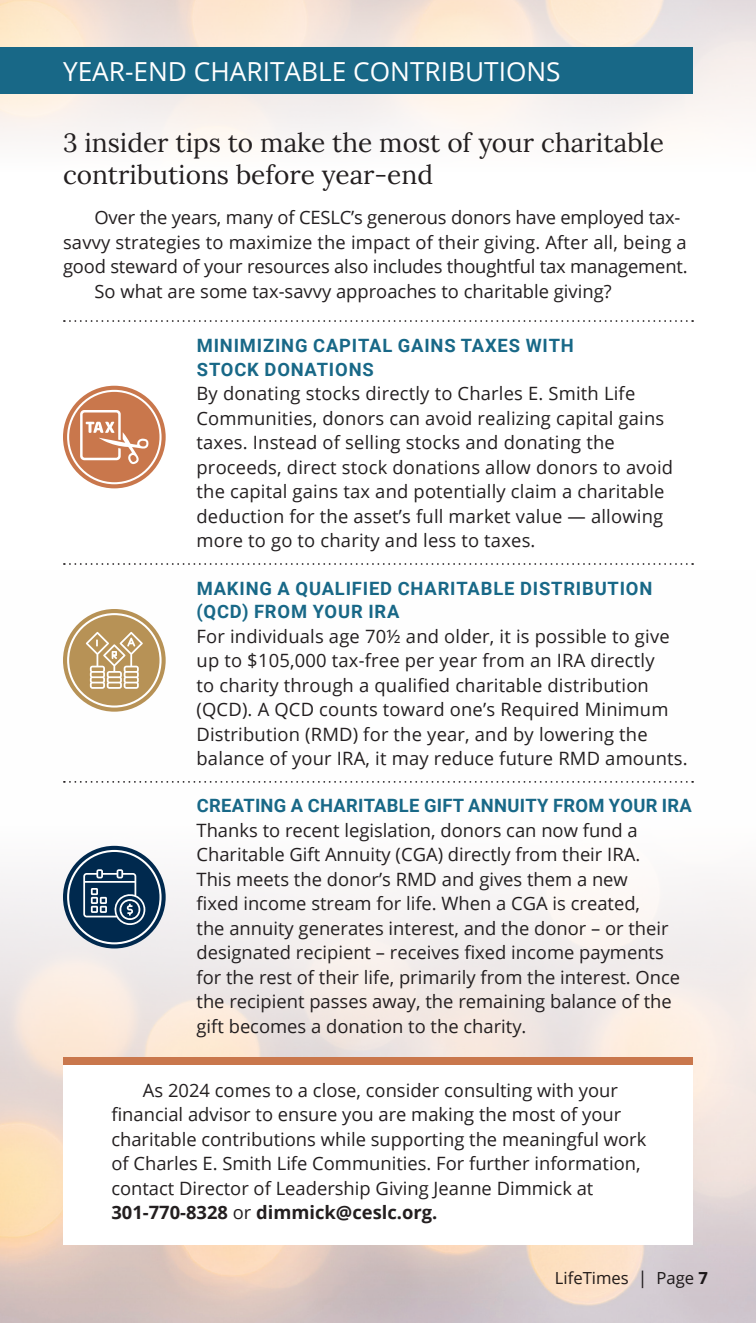
<style>
.page{position:relative;width:756px;height:1323px;background:#fff}
.page>*{position:absolute;margin:0;border:0;box-sizing:border-box;transform-origin:0 0}
.t1{font:26.25px/31.5px "Lora";color:#231f20}
.t2{font:26.25px "Open Sans";color:#fff}
.t3{font:18.38px/24.5px "Open Sans";color:#231f20}
.t4{font:700 18.38px/23.6px "Roboto";letter-spacing:.045em;color:#186887}
.t5{font:700 18.38px "Roboto";letter-spacing:.015em;color:#186887}
.t6{font:16.62px "Open Sans";color:#231f20}
.s1{font-weight:700}
.s2{font-size:17.5px}
</style>
<div class="page">
<img style="left:0;top:609px;width:756px;height:714px">
<div style="left:63px;top:1057px;width:630px;height:187px;background:#fff"></div>
<div style="left:63px;top:1057px;width:630px;height:8px;background:#c9774c"></div>
<div style="left:0;top:47px;width:693px;height:47px;background:#186887"></div>
<svg style="left:63px;top:386px;width:103px;height:102px;background:#ce845e"></svg>
<svg style="left:80px;top:410px;width:68px;height:54px"></svg>
<div style="left:67px;top:390px;width:95px;height:94px;border:2px solid #fff;border-radius:50%"></div>
<svg style="left:63px;top:609px;width:103px;height:103px;background:#be9c66"></svg>
<div style="left:67px;top:613px;width:95px;height:95px;border:2px solid #fff;border-radius:50%"></div>
<svg style="left:86px;top:632px;width:57px;height:57px"></svg>
<svg style="left:63px;top:846px;width:103px;height:102px;background:#183d5f"></svg>
<div style="left:67px;top:850px;width:95px;height:94px;border:2px solid #fff;border-radius:50%"></div>
<svg style="left:83px;top:869px;width:62px;height:56px;background:#405e7a"></svg>
<svg style="left:64px;top:563px;width:629px;height:2px"></svg>
<svg style="left:64px;top:320px;width:629px;height:2px"></svg>
<svg style="left:64px;top:781px;width:629px;height:2px"></svg>
<h1 class="t2" style="left:63px;top:53px;width:499px">YEAR-END CHARITABLE CONTRIBUTIONS</h1>
<h1 class="t1" style="left:63px;top:126px;width:602px">3 insider tips to make the most of your charitable contributions before year-end</h1>
<p class="t3" style="left:94px;top:205px;width:587px">Over the years, many of CESLC’s generous donors have employed tax-</p>
<p class="t3" style="left:63px;top:229px;width:625px">savvy strategies to maximize the impact of their giving. After all, being a</p>
<p class="t3" style="left:63px;top:254px;width:626px">good steward of your resources also includes thoughtful tax management.</p>
<p class="t3" style="left:94px;top:278px;width:519px">So what are some tax-savvy approaches to charitable giving?</p>
<p class="t4" style="left:197px;top:333px;width:379px">MINIMIZING CAPITAL GAINS TAXES WITH<br>STOCK DONATIONS</p>
<p class="t3" style="left:197px;top:381px;width:478px">By donating stocks directly to Charles E. Smith Life Communities, donors can avoid realizing capital gains taxes. Instead of selling stocks and donating the proceeds, direct stock donations allow donors to avoid the capital gains tax and potentially claim a charitable deduction for the asset’s full market value — allowing more to go to charity and less to taxes.</p>
<p class="t4" style="left:197px;top:576px;width:457px">MAKING A QUALIFIED CHARITABLE DISTRIBUTION (QCD) FROM YOUR IRA</p>
<p class="t3" style="left:197px;top:623px;width:493px">For individuals age 70½ and older, it is possible to give up to $105,000 tax-free per year from an IRA directly<br>to charity through a qualified charitable distribution (QCD). A QCD counts toward one’s Required Minimum Distribution (RMD) for the year, and by lowering the balance of your IRA, it may reduce future RMD amounts.</p>
<p class="t5" style="left:197px;top:793px;width:497px">CREATING A CHARITABLE GIFT ANNUITY FROM YOUR IRA</p>
<p class="t3" style="left:197px;top:818px;width:485px">Thanks to recent legislation, donors can now fund a Charitable Gift Annuity (CGA) directly from their IRA.<br>This meets the donor’s RMD and gives them a new<br>fixed income stream for life. When a CGA is created,<br>the annuity generates interest, and the donor – or their designated recipient – receives fixed income payments for the rest of their life, primarily from the interest. Once the recipient passes away, the remaining balance of the gift becomes a donation to the charity.</p>
<p class="t3" style="left:111px;top:1077px;width:537px;text-indent:31px">As 2024 comes to a close, consider consulting with your financial advisor to ensure you are making the most of your charitable contributions while supporting the meaningful work of Charles E. Smith Life Communities. For further information, contact Director of Leadership Giving Jeanne Dimmick at <span class="s1">301-770-8328</span> or <span class="s1">dimmick@ceslc.org.</span></p>
<p class="t6" style="left:555px;top:1266px;width:155px">LifeTimes <span class="s2">|</span> Page <span class="s1">7</span></p>
</div>
